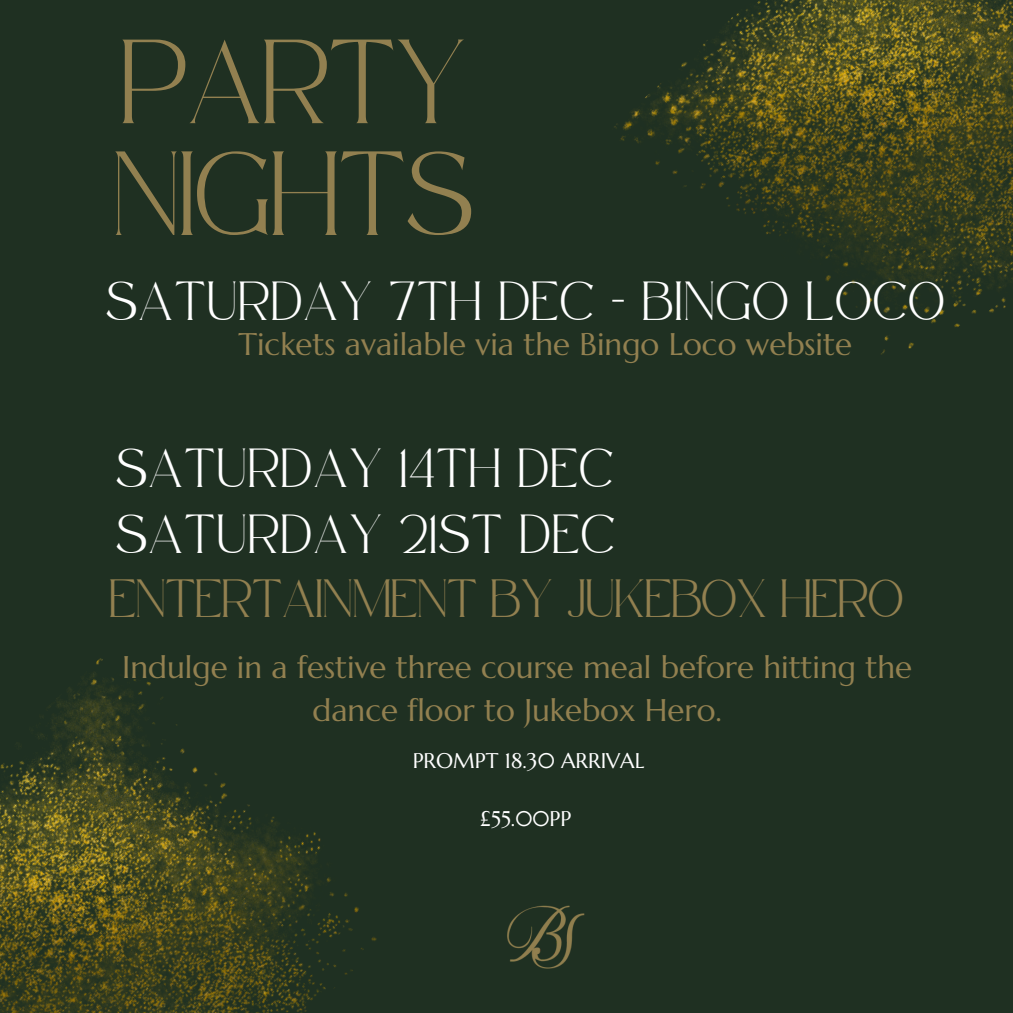
<style>
.page{position:relative;width:1013px;height:1013px;background:#fff}
.page>*{position:absolute;margin:0;border:0;box-sizing:border-box;transform-origin:0 0}
.t1{font:58.38px/111.8px "Safira March";color:#928050}
.t2{font:31.25px/43.1px "Marcellus";color:#928050;text-align:center}
.t3{font:26.88px "Safira March";letter-spacing:.065em;color:#fff}
.t4{font:26.25px "Safira March";color:#928050}
.t5{font:21.25px "Marcellus";color:#fff}
</style>
<div class="page">
<div style="left:0;top:0;width:1012px;height:1012px;background:#1f3022"></div>
<img style="left:614px;top:0;width:398px;height:355px">
<img style="left:507px;top:905px;width:78px;height:63px">
<img style="left:0;top:658px;width:377px;height:354px">
<p class="t1" style="left:114px;top:47px;width:361px">PARTY<br>NIGHTS</p>
<h3 class="t3" style="left:106px;top:295px;width:840px">SATURDAY 7TH DEC - BINGO LOCO</h3>
<h2 class="t2" style="left:238px;top:323px;width:615px">Tickets available via the Bingo Loco website</h2>
<h3 class="t3" style="left:116px;top:461px;width:499px">SATURDAY 14TH DEC</h3>
<h3 class="t3" style="left:116px;top:528px;width:500px">SATURDAY 21ST DEC</h3>
<h3 class="t4" style="left:109px;top:592px;width:795px">ENTERTAINMENT BY JUKEBOX HERO</h3>
<h2 class="t2" style="left:122px;top:645px;width:791px">Indulge in a festive three course meal before hitting the dance floor to Jukebox Hero.</h2>
<h1 class="t5" style="left:413px;top:747px;width:233px">PROMPT 18.30 ARRIVAL</h1>
<p class="t5" style="left:479px;top:805px;width:93px">£55.00PP</p>
</div>
